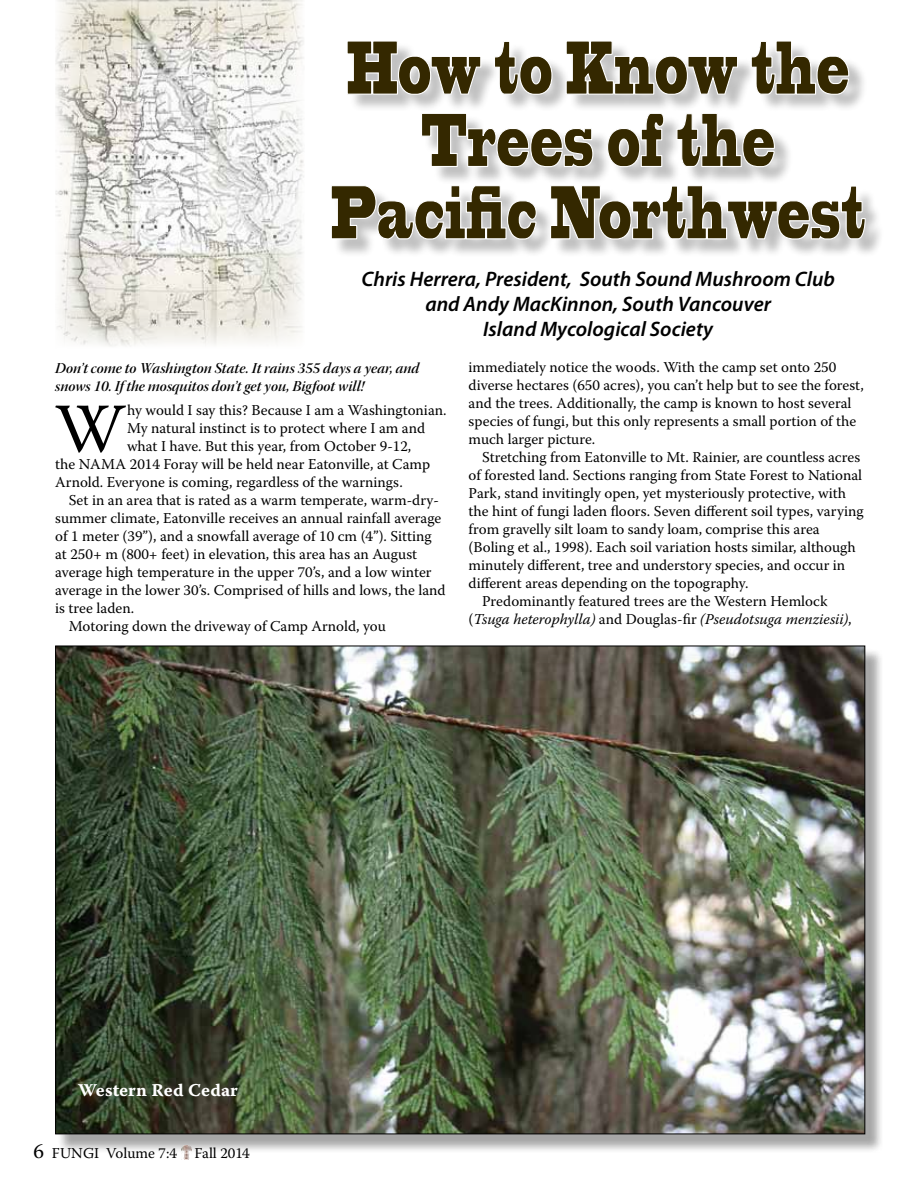
<style>
.page{position:relative;width:918px;height:1188px;background:#fff}
.page>*{position:absolute;margin:0;border:0;box-sizing:border-box;transform-origin:0 0}
.t1{font:69.6px "Warnock Pro";color:#000}
.t2{font:italic 600 21px/25.2px "Myriad Pro";color:#000;text-align:center}
.t3{font:18px "Warnock Pro Bold Capt";letter-spacing:.005em;color:#fff}
.t4{font:15px/18px "Warnock Pro";color:#000}
.t5{font:15px/18px "Warnock Pro Semibold It Disp";color:#000}
.t6{font:italic 15px "Warnock Pro";color:#000}
.s1{font-style:normal}
.s2{font-size:21px}
</style>
<div class="page">
<div style="left:57px;top:648px;width:827px;height:505px;background:#000;opacity:.35"></div>
<img style="left:55px;top:645px;width:811px;height:490px">
<img style="left:55px;top:0;width:249px;height:346px">
<div style="left:333px;top:43px;width:551px;height:215px;background:#000;opacity:.25"></div>
<svg style="left:331px;top:185px;width:535px;height:55px"></svg>
<svg style="left:420px;top:112px;width:356px;height:56px"></svg>
<svg style="left:346px;top:41px;width:504px;height:54px"></svg>
<img style="left:182px;top:1145px;width:10px;height:14px">
<h2 class="t2" style="left:361px;top:266px;width:475px">Chris Herrera, President, South Sound Mushroom Club and Andy MacKinnon, South Vancouver<br>Island Mycological Society</h2>
<p class="t5" style="left:55px;top:359px;width:366px">Don’t come to Washington State. It rains 355 days a year, and snows 10. If the mosquitos don’t get you, Bigfoot will!</p>
<h1 class="t1" style="left:55px;top:387px;width:73px">W</h1>
<p class="t4" style="left:127px;top:401px;width:321px">hy would I say this? Because I am a Washingtonian.</p>
<p class="t4" style="left:127px;top:419px;width:300px">My natural instinct is to protect where I am and</p>
<p class="t4" style="left:127px;top:437px;width:286px">what I have. But this year, from October 9-12,</p>
<p class="t4" style="left:55px;top:455px;width:376px">the NAMA 2014 Foray will be held near Eatonville, at Camp</p>
<p class="t4" style="left:55px;top:473px;width:349px">Arnold. Everyone is coming, regardless of the warnings.</p>
<p class="t4" style="left:69px;top:491px;width:372px">Set in an area that is rated as a warm temperate, warm-dry-</p>
<p class="t4" style="left:55px;top:509px;width:388px">summer climate, Eatonville receives an annual rainfall average</p>
<p class="t4" style="left:55px;top:527px;width:378px">of 1 meter (39”), and a snowfall average of 10 cm (4”). Sitting</p>
<p class="t4" style="left:55px;top:545px;width:363px">at 250+ m (800+ feet) in elevation, this area has an August</p>
<p class="t4" style="left:55px;top:563px;width:378px">average high temperature in the upper 70’s, and a low winter</p>
<p class="t4" style="left:55px;top:581px;width:392px">average in the lower 30’s. Comprised of hills and lows, the land</p>
<p class="t4" style="left:55px;top:599px;width:80px">is tree laden.</p>
<p class="t4" style="left:69px;top:617px;width:319px">Motoring down the driveway of Camp Arnold, you</p>
<p class="t4" style="left:469px;top:357px;width:397px">immediately notice the woods. With the camp set onto 250 diverse hectares (650 acres), you can’t help but to see the forest, and the trees. Additionally, the camp is known to host several species of fungi, but this only represents a small portion of the much larger picture.</p>
<p class="t4" style="left:482px;top:447px;width:380px">Stretching from Eatonville to Mt. Rainier, are countless acres</p>
<p class="t4" style="left:469px;top:465px;width:395px">of forested land. Sections ranging from State Forest to National</p>
<p class="t4" style="left:469px;top:483px;width:379px">Park, stand invitingly open, yet mysteriously protective, with</p>
<p class="t4" style="left:469px;top:501px;width:396px">the hint of fungi laden floors. Seven different soil types, varying</p>
<p class="t4" style="left:469px;top:519px;width:353px">from gravelly silt loam to sandy loam, comprise this area</p>
<p class="t4" style="left:469px;top:537px;width:389px">(Boling et al., 1998). Each soil variation hosts similar, although</p>
<p class="t4" style="left:469px;top:555px;width:378px">minutely different, tree and understory species, and occur in</p>
<p class="t4" style="left:469px;top:573px;width:281px">different areas depending on the topography.</p>
<p class="t4" style="left:482px;top:591px;width:347px">Predominantly featured trees are the Western Hemlock</p>
<p class="t6" style="left:469px;top:610px;width:385px"><span class="s1">(</span>Tsuga heterophylla) <span class="s1">and Douglas-fir</span> (Pseudotsuga menziesii)<span class="s1">,</span></p>
<p class="t3" style="left:78px;top:1080px;width:162px">Western Red Cedar</p>
<p class="t4" style="left:34px;top:1144px;width:217px"><span class="s2">6</span> FUNGI Volume 7:4 Fall 2014</p>
</div>
